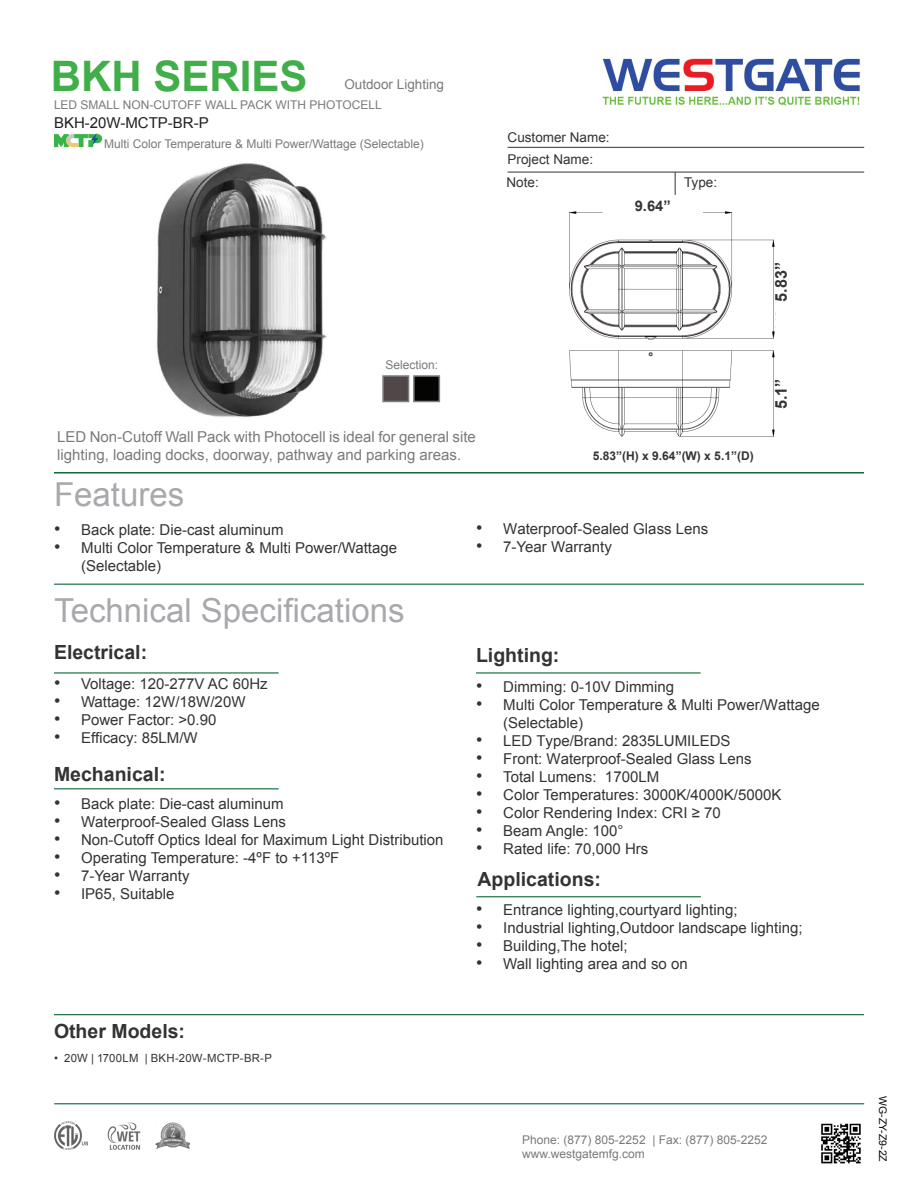
<style>
.page{position:relative;width:918px;height:1188px;background:#fff}
.page>*{position:absolute;margin:0;border:0;box-sizing:border-box;transform-origin:0 0}
.t1{font:700 42px "Arial";color:#40ae49}
.t2{font:33px "Arial";color:#a8a9ad}
.t3{font:700 19.5px "Arial";color:#333}
.t4{font:700 16.2px "Arial";color:#333}
.t5{font:15px/18px "Arial";color:#333}
.t6{font:15px/18px "Arial";color:#323332}
.t7{font:15px/18px "Arial";color:#787a7d}
.t8{font:15px "Arial";color:#333}
.t9{font:15px "Arial";color:#231f20}
.t10{font:700 14.7px "Arial";color:#333}
.t11{font:13.5px "Arial";color:#333}
.t12{font:13.5px "Arial";color:#787a7d}
.t13{font:12px "Arial";color:#787a7d}
.t14{font:700 12px "Arial";color:#333}
.t15{font:11.25px "Arial";letter-spacing:.015em;color:#333}
.t16{font:10.5px "Arial";color:#040503}
.s1{font-size:18px}
.s2{font-size:18px;color:#323332}
.s3{font-style:inherit}
</style>
<div class="page">
<hr style="left:508px;top:147px;width:356px;height:1px;background:#333">
<svg style="left:675px;top:173px;width:1px;height:22px"></svg>
<hr style="left:508px;top:172px;width:356px;height:1px;background:#333">
<hr style="left:54px;top:584px;width:810px;height:1px;background:#0d6736">
<hr style="left:54px;top:1014px;width:810px;height:1px;background:#0d6736">
<hr style="left:54px;top:672px;width:225px;height:2px;background:#0d6736">
<hr style="left:476px;top:672px;width:225px;height:2px;background:#0d6736">
<hr style="left:54px;top:788px;width:225px;height:1px;background:#0d6736">
<img style="left:602px;top:58px;width:258px;height:48px">
<hr style="left:476px;top:896px;width:225px;height:1px;background:#0d6736">
<hr style="left:54px;top:1103px;width:810px;height:1px;background:#0d6736">
<img style="left:821px;top:1123px;width:40px;height:41px">
<img style="left:54px;top:1122px;width:34px;height:27px">
<img style="left:156px;top:1122px;width:34px;height:27px">
<img style="left:107px;top:1122px;width:34px;height:28px">
<img style="left:156px;top:163px;width:171px;height:254px">
<img style="left:54px;top:133px;width:49px;height:15px">
<div style="left:382px;top:375px;width:27px;height:27px;background:#504848;border:2px solid #7f7f7f"></div>
<div style="left:413px;top:375px;width:27px;height:27px;background:#040503;border:2px solid #7f7f7f"></div>
<hr style="left:54px;top:472px;width:810px;height:1px;background:#0d6736">
<img style="left:569px;top:211px;width:206px;height:226px">
<div style="left:603px;top:200px;width:100px;height:18px;background:#fff"></div>
<p class="t1" style="left:51px;top:48px;width:258px">BKH SERIES</p>
<p class="t12" style="left:344px;top:75px;width:101px">Outdoor Lighting</p>
<p class="t13" style="left:54px;top:97px;width:329px">LED SMALL NON-CUTOFF WALL PACK WITH PHOTOCELL</p>
<p class="t13" style="left:104px;top:136px;width:321px">Multi Color Temperature &amp; Multi Power/Wattage (Selectable)</p>
<p class="t9" style="left:54px;top:113px;width:156px">BKH-20W-MCTP-BR-P</p>
<p class="t11" style="left:508px;top:128px;width:104px">Customer Name:</p>
<p class="t11" style="left:508px;top:150px;width:87px">Project Name:</p>
<p class="t11" style="left:507px;top:173px;width:34px">Note:</p>
<p class="t11" style="left:684px;top:173px;width:35px">Type:</p>
<p class="t10" style="left:635px;top:196px;width:37px">9.64”</p>
<p class="t4" style="left:771px;top:302px;width:41px;rotate:-90deg">5.83”</p>
<p class="t13" style="left:386px;top:357px;width:54px">Selection:</p>
<p class="t7" style="left:57px;top:428px;width:420px">LED Non-Cutoff Wall Pack with Photocell is ideal for general site lighting, loading docks, doorway, pathway and parking areas.</p>
<p class="t2" style="left:54px;top:473px;width:132px">Features</p>
<p class="t14" style="left:593px;top:448px;width:162px">5.83”(H) x 9.64”(W) x 5.1”(D)</p>
<p class="t5" style="left:54px;top:521px;width:231px"><span class="s1">•</span> Back plate: Die-cast aluminum</p>
<p class="t5" style="left:81px;top:539px;width:317px;text-indent:-27px"><span class="s1">•</span> Multi Color Temperature &amp; Multi Power/Wattage (Selectable)</p>
<p class="t2" style="left:54px;top:589px;width:352px">Technical Specifications</p>
<p class="t3" style="left:54px;top:640px;width:95px">Electrical:</p>
<p class="t8" style="left:476px;top:519px;width:234px"><span class="s1">•</span> Waterproof-Sealed Glass Lens</p>
<p class="t5" style="left:476px;top:538px;width:137px"><span class="s1">•</span> 7-Year Warranty</p>
<p class="t3" style="left:476px;top:643px;width:85px">Lighting:</p>
<p class="t4" style="left:771px;top:409px;width:32px;rotate:-90deg">5.1”</p>
<p class="t5" style="left:54px;top:675px;width:215px"><span class="s1">•</span> Voltage: 120-277V AC 60Hz</p>
<p class="t5" style="left:54px;top:693px;width:193px"><span class="s1">•</span> Wattage: 12W/18W/20W</p>
<p class="t5" style="left:54px;top:711px;width:164px"><span class="s1">•</span> Power Factor: &gt;0.90</p>
<p class="t5" style="left:54px;top:729px;width:145px"><span class="s1">•</span> Efficacy: 85LM/W</p>
<p class="t3" style="left:54px;top:761px;width:113px">Mechanical:</p>
<p class="t5" style="left:54px;top:795px;width:231px"><span class="s1">•</span> Back plate: Die-cast aluminum</p>
<p class="t5" style="left:54px;top:813px;width:234px"><span class="s1">•</span> Waterproof-Sealed Glass Lens</p>
<p class="t5" style="left:54px;top:831px;width:391px"><span class="s1">•</span> Non-Cutoff Optics Ideal for Maximum Light Distribution</p>
<p class="t5" style="left:54px;top:849px;width:287px"><span class="s1">•</span> Operating Temperature: -4ºF to +113ºF</p>
<p class="t5" style="left:54px;top:867px;width:137px"><span class="s1">•</span> 7-Year Warranty</p>
<p class="t5" style="left:54px;top:885px;width:122px"><span class="s1">•</span> IP65, Suitable</p>
<p class="t3" style="left:54px;top:1018px;width:133px">Other Models:</p>
<p class="t15" style="left:54px;top:1051px;width:220px">• 20W | 1700LM | BKH-20W-MCTP-BR-P</p>
<p class="t6" style="left:476px;top:678px;width:199px"><span class="s1">•</span> Dimming: 0-10V Dimming</p>
<p class="t6" style="left:503px;top:696px;width:318px;text-indent:-27px"><span class="s1">•</span> Multi Color Temperature &amp; Multi Power/Wattage (Selectable)</p>
<p class="t6" style="left:476px;top:732px;width:256px"><span class="s1">•</span> LED Type/Brand: 2835LUMILEDS</p>
<p class="t8" style="left:476px;top:749px;width:277px"><span class="s2">•</span> <span class="s3">Front:</span> Waterproof-Sealed Glass Lens</p>
<p class="t6" style="left:476px;top:768px;width:184px"><span class="s1">•</span> Total Lumens: 1700LM</p>
<p class="t6" style="left:476px;top:786px;width:307px"><span class="s1">•</span> Color Temperatures: 3000K/4000K/5000K</p>
<p class="t6" style="left:476px;top:804px;width:246px"><span class="s1">•</span> Color Rendering Index: CRI ≥ 70</p>
<p class="t6" style="left:476px;top:822px;width:149px"><span class="s1">•</span> Beam Angle: 100°</p>
<p class="t5" style="left:476px;top:840px;width:174px"><span class="s2">•</span> Rated life: 70,000 Hrs</p>
<p class="t3" style="left:478px;top:866px;width:125px">Applications:</p>
<p class="t6" style="left:476px;top:901px;width:263px"><span class="s1">•</span> Entrance lighting,courtyard lighting;</p>
<p class="t6" style="left:476px;top:919px;width:328px"><span class="s1">•</span> Industrial lighting,Outdoor landscape lighting;</p>
<p class="t6" style="left:476px;top:937px;width:153px"><span class="s1">•</span> Building,The hotel;</p>
<p class="t6" style="left:476px;top:955px;width:213px"><span class="s1">•</span> Wall lighting area and so on</p>
<p class="t13" style="left:522px;top:1132px;width:247px">Phone: (877) 805-2252 | Fax: (877) 805-2252</p>
<p class="t13" style="left:522px;top:1146px;width:124px">www.westgatemfg.com</p>
<p class="t16" style="left:890px;top:1096px;width:67px;rotate:90deg">WG-ZY-Z9-2Z</p>
</div>
